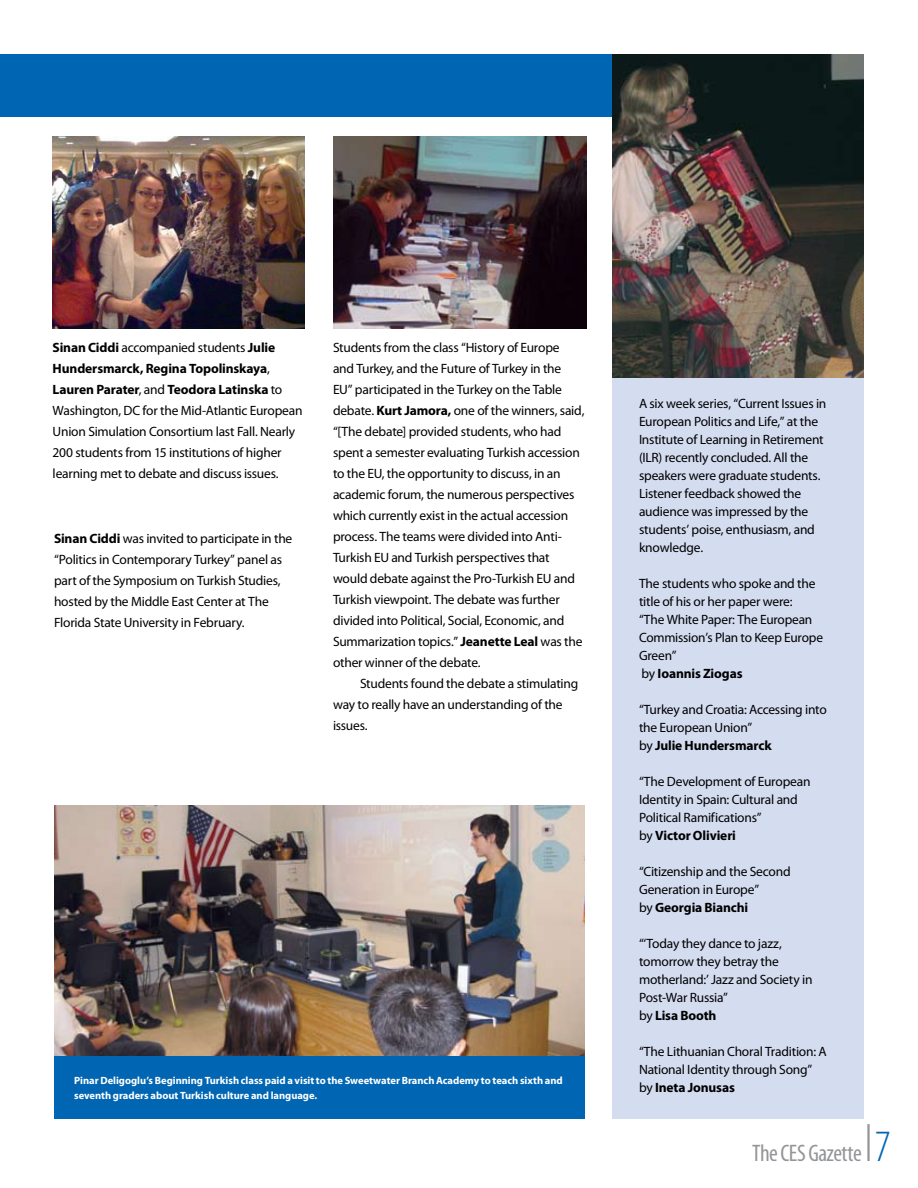
<style>
.page{position:relative;width:918px;height:1188px;background:#fff}
.page>*{position:absolute;margin:0;border:0;box-sizing:border-box;transform-origin:0 0}
.t1{font:condensed 24px "Myriad Pro";letter-spacing:-.025em;color:#939598}
.t2{font:13.5px/21px "Myriad Pro";letter-spacing:-.015em;color:#000}
.t3{font:700 10.5px/15px "Myriad Pro";color:#fff}
.s1{font-weight:700}
.s2{font-weight:300;font-size:45px;color:#0066b3}
</style>
<div class="page">
<div style="left:0;top:54px;width:628px;height:63px;background:#0066b3"></div>
<div style="left:612px;top:355px;width:252px;height:764px;background:#d4dcf0"></div>
<img style="left:612px;top:54px;width:252px;height:324px">
<img style="left:333px;top:136px;width:253px;height:192px">
<img style="left:53px;top:136px;width:252px;height:193px">
<div style="left:54px;top:1056px;width:531px;height:63px;background:#0066b3"></div>
<img style="left:54px;top:806px;width:531px;height:250px">
<hr style="left:867px;top:1124px;width:3px;height:37px;background:#939598">
<p class="t2" style="left:53px;top:337px;width:251px"><span class="s1">Sinan Ciddi</span> accompanied students <span class="s1">Julie Hundersmarck, Regina Topolinskaya</span>, <span class="s1">Lauren Parater</span>, and <span class="s1">Teodora Latinska</span> to Washington, DC for the Mid-Atlantic European Union Simulation Consortium last Fall. Nearly 200 students from 15 institutions of higher learning met to debate and discuss issues.</p>
<p class="t2" style="left:54px;top:527px;width:240px"><span class="s1">Sinan Ciddi</span> was invited to participate in the “Politics in Contemporary Turkey” panel as part of the Symposium on Turkish Studies, hosted by the Middle East Center at The Florida State University in February.</p>
<p class="t2" style="left:333px;top:337px;width:253px">Students from the class “History of Europe<br>and Turkey, and the Future of Turkey in the<br>EU” participated in the Turkey on the Table debate. <span class="s1">Kurt Jamora,</span> one of the winners, said, “[The debate] provided students, who had spent a semester evaluating Turkish accession to the EU, the opportunity to discuss, in an academic forum, the numerous perspectives which currently exist in the actual accession process. The teams were divided into Anti-Turkish EU and Turkish perspectives that would debate against the Pro-Turkish EU and Turkish viewpoint. The debate was further divided into Political, Social, Economic, and Summarization topics.” <span class="s1">Jeanette Leal</span> was the other winner of the debate.</p>
<p class="t2" style="left:333px;top:673px;width:247px;text-indent:27px">Students found the debate a stimulating way to really have an understanding of the issues.</p>
<p class="t3" style="left:74px;top:1072px;width:490px">Pinar Deligoglu’s Beginning Turkish class paid a visit to the Sweetwater Branch Academy to teach sixth and seventh graders about Turkish culture and language.</p>
<p class="t2" style="left:639px;top:394px;width:189px;line-height:18px">A six week series, “Current Issues in<br>European Politics and Life,” at the<br>Institute of Learning in Retirement (ILR) recently concluded. All the speakers were graduate students.<br>Listener feedback showed the audience was impressed by the students’ poise, enthusiasm, and knowledge.</p>
<p class="t2" style="left:639px;top:574px;width:186px;line-height:18px">The students who spoke and the title of his or her paper were:<br>“The White Paper: The European<br>Commission’s Plan to Keep Europe<br>Green”<br>by <span class="s1">Ioannis Ziogas</span></p>
<p class="t2" style="left:639px;top:700px;width:189px;line-height:18px">“Turkey and Croatia: Accessing into the European Union”<br>by <span class="s1">Julie Hundersmarck</span></p>
<p class="t2" style="left:639px;top:772px;width:173px;line-height:18px">“The Development of European<br>Identity in Spain: Cultural and<br>Political Ramifications”<br>by <span class="s1">Victor Olivieri</span></p>
<p class="t2" style="left:639px;top:862px;width:153px;line-height:18px">“Citizenship and the Second<br>Generation in Europe”<br>by <span class="s1">Georgia Bianchi</span></p>
<p class="t2" style="left:639px;top:934px;width:175px;line-height:18px">“‘Today they dance to jazz, tomorrow they betray the motherland:’ Jazz and Society in<br>Post-War Russia”<br>by <span class="s1">Lisa Booth</span></p>
<p class="t2" style="left:639px;top:1042px;width:189px;line-height:18px">“The Lithuanian Choral Tradition: A<br>National Identity through Song” by <span class="s1">Ineta Jonusas</span></p>
<h1 class="t1" style="left:752px;top:1139px;width:140px">The CES Gazette <span class="s2">7</span></h1>
</div>
